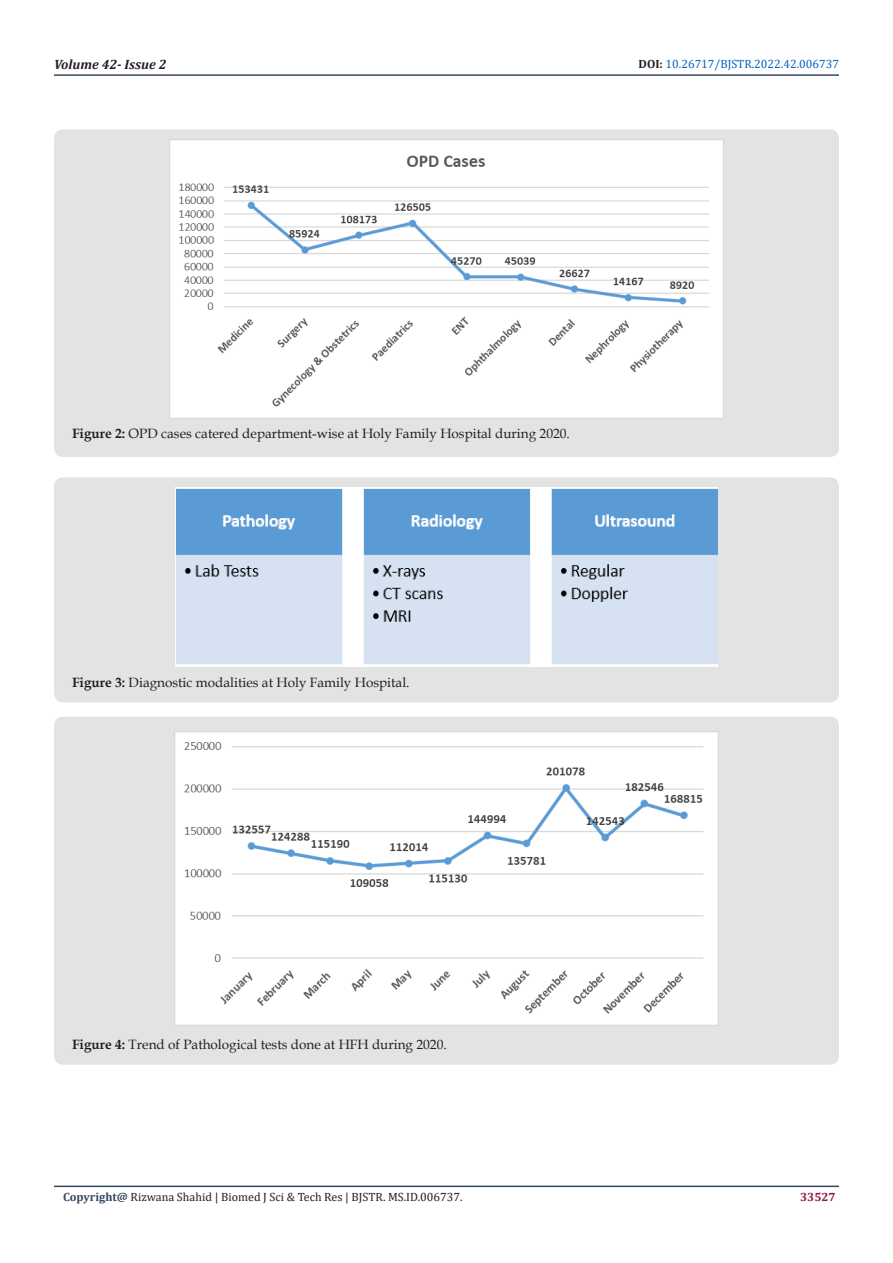
<style>
.page{position:relative;width:893px;height:1263px;background:#fff}
.page>*{position:absolute;margin:0;border:0;box-sizing:border-box;transform-origin:0 0}
.t1{font:13.5px "Book Antiqua";color:#231f20}
.t2{font:italic 700 13.5px "Cambria";color:#231f20}
.t3{font:12px "Cambria";color:#231f20}
.t4{font:12px "Cambria";color:#0563c1}
.t5{font:700 12px "Cambria";color:#8f133a}
.s1{font-weight:700;color:#231f20}
.s2{font-weight:700}
.s3{font-weight:700;color:#34495e}
</style>
<div class="page">
<hr style="left:54px;top:1185px;width:785px;height:2px;background:#34495e">
<hr style="left:54px;top:74px;width:785px;height:2px;background:#34495e">
<div style="left:54px;top:129px;width:785px;height:328px;background:#e3e3e3;border-radius:9px"></div>
<img style="left:170px;top:140px;width:554px;height:279px">
<div style="left:54px;top:477px;width:785px;height:225px;background:#e3e3e3;border-radius:9px"></div>
<img style="left:176px;top:487px;width:541px;height:179px">
<div style="left:54px;top:717px;width:785px;height:347px;background:#e3e3e3;border-radius:9px"></div>
<img style="left:175px;top:732px;width:543px;height:293px">
<p class="t2" style="left:54px;top:55px;width:114px">Volume 42- Issue 2</p>
<p class="t4" style="left:639px;top:57px;width:202px"><span class="s1">DOI:</span> 10.26717/BJSTR.2022.42.006737</p>
<p class="t1" style="left:72px;top:424px;width:499px"><span class="s2">Figure 2:</span> OPD cases catered department-wise at Holy Family Hospital during 2020.</p>
<p class="t1" style="left:72px;top:673px;width:339px"><span class="s2">Figure 3:</span> Diagnostic modalities at Holy Family Hospital.</p>
<p class="t1" style="left:72px;top:1035px;width:376px"><span class="s2">Figure 4:</span> Trend of Pathological tests done at HFH during 2020.</p>
<p class="t3" style="left:63px;top:1190px;width:401px"><span class="s3">Copyright@</span> Rizwana Shahid | Biomed J Sci &amp; Tech Res | BJSTR. MS.ID.006737.</p>
<p class="t5" style="left:800px;top:1188px;width:37px">33527</p>
</div>
